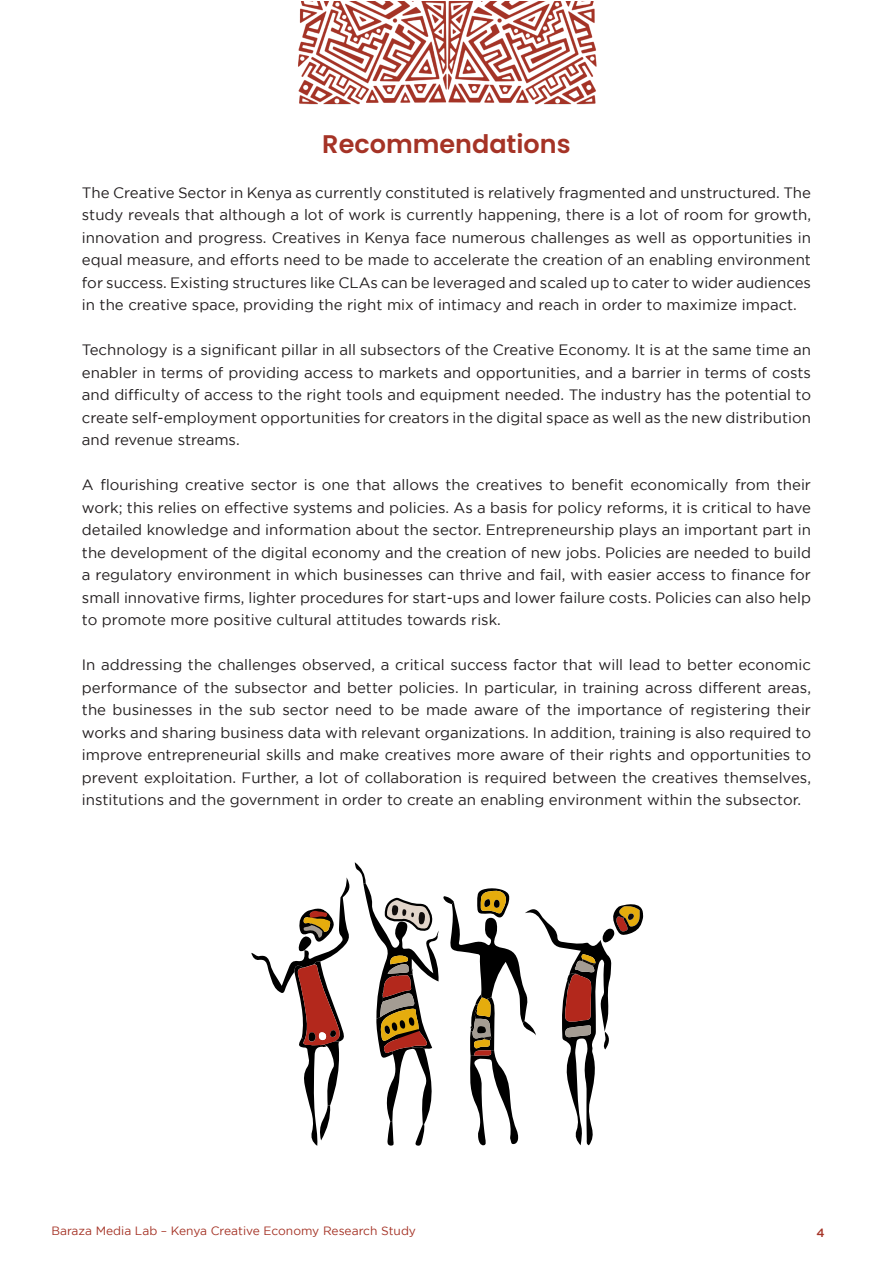
<style>
.page{position:relative;width:893px;height:1263px;background:#fff}
.page>*{position:absolute;margin:0;border:0;box-sizing:border-box;transform-origin:0 0}
.t1{font:600 25.5px "Poppins";color:#a53326}
.t2{font:15px/22.5px "Gotham";color:#231f20;text-align:justify}
.t3{font:12px "Gotham";color:#a53326}
.t4{font:500 12px "Gotham";color:#a53326}
</style>
<div class="page">
<img style="left:298px;top:1px;width:299px;height:103px">
<svg style="left:251px;top:862px;width:392px;height:284px"></svg>
<p class="t1" style="left:322px;top:129px;width:250px">Recommendations</p>
<p class="t2" style="left:82px;top:181px;width:731px">The Creative Sector in Kenya as currently constituted is relatively fragmented and unstructured. The study reveals that although a lot of work is currently happening, there is a lot of room for growth, innovation and progress. Creatives in Kenya face numerous challenges as well as opportunities in equal measure, and efforts need to be made to accelerate the creation of an enabling environment for success. Existing structures like CLAs can be leveraged and scaled up to cater to wider audiences in the creative space, providing the right mix of intimacy and reach in order to maximize impact.</p>
<p class="t2" style="left:82px;top:338px;width:731px">Technology is a significant pillar in all subsectors of the Creative Economy. It is at the same time an enabler in terms of providing access to markets and opportunities, and a barrier in terms of costs and difficulty of access to the right tools and equipment needed. The industry has the potential to create self-employment opportunities for creators in the digital space as well as the new distribution and revenue streams.</p>
<p class="t2" style="left:82px;top:473px;width:731px">A flourishing creative sector is one that allows the creatives to benefit economically from their work; this relies on effective systems and policies. As a basis for policy reforms, it is critical to have detailed knowledge and information about the sector. Entrepreneurship plays an important part in the development of the digital economy and the creation of new jobs. Policies are needed to build a regulatory environment in which businesses can thrive and fail, with easier access to finance for small innovative firms, lighter procedures for start-ups and lower failure costs. Policies can also help to promote more positive cultural attitudes towards risk.</p>
<p class="t2" style="left:82px;top:653px;width:731px">In addressing the challenges observed, a critical success factor that will lead to better economic performance of the subsector and better policies. In particular, in training across different areas, the businesses in the sub sector need to be made aware of the importance of registering their works and sharing business data with relevant organizations. In addition, training is also required to improve entrepreneurial skills and make creatives more aware of their rights and opportunities to prevent exploitation. Further, a lot of collaboration is required between the creatives themselves, institutions and the government in order to create an enabling environment within the subsector.</p>
<p class="t3" style="left:51px;top:1224px;width:366px">Baraza Media Lab – Kenya Creative Economy Research Study</p>
<p class="t4" style="left:816px;top:1225px;width:10px">4</p>
</div>
